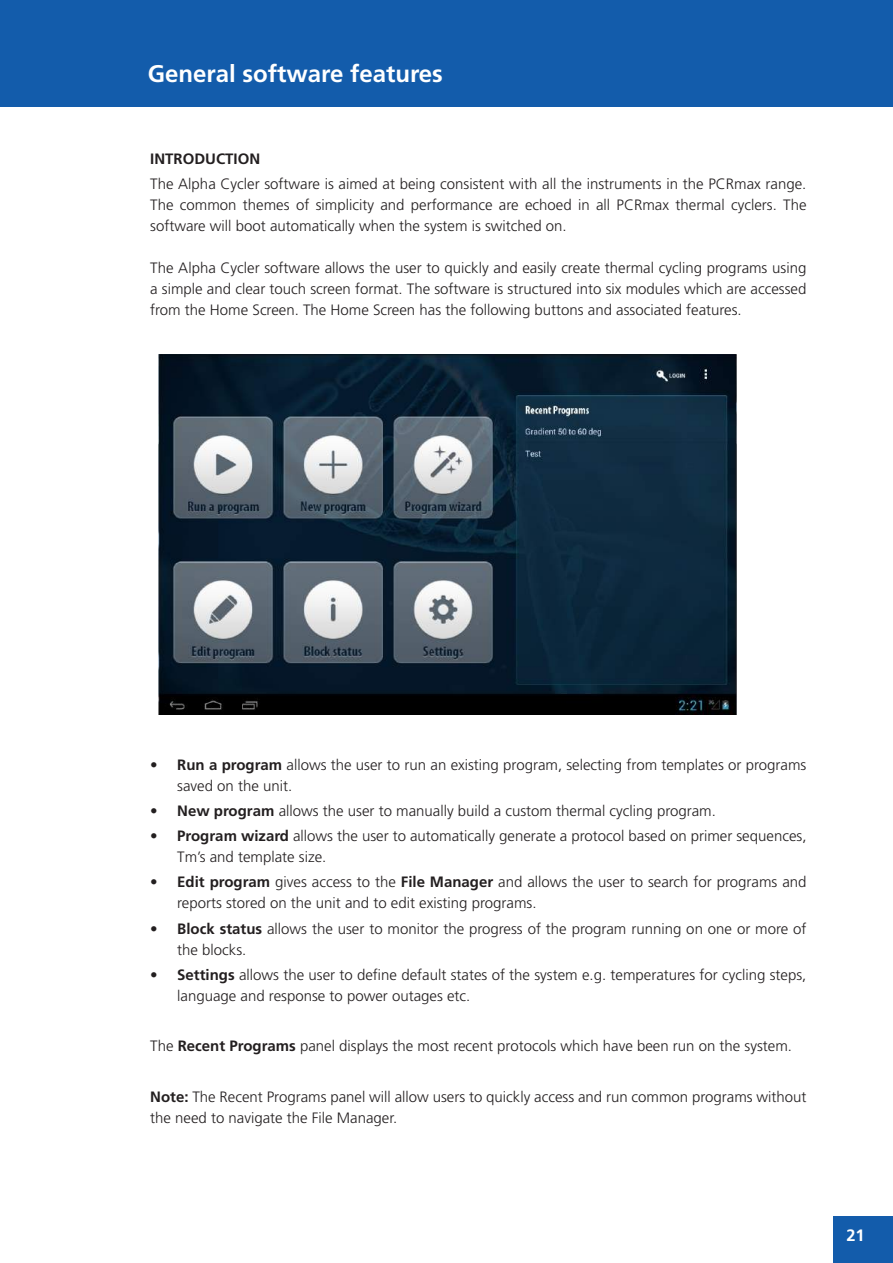
<style>
.page{position:relative;width:893px;height:1263px;background:#fff}
.page>*{position:absolute;margin:0;border:0;box-sizing:border-box;transform-origin:0 0}
.t1{font:700 24px "Frutiger";color:#fff}
.t2{font:700 16.5px "Frutiger";color:#fff}
.t3{font:300 15px/21px "Frutiger";color:#231f20}
.t4{font:700 15px "Frutiger";color:#231f20}
.s1{font-weight:700}
</style>
<div class="page">
<div style="left:0;top:0;width:893px;height:106px;background:#135cab"></div>
<div style="left:833px;top:1216px;width:60px;height:47px;background:#135cab"></div>
<img style="left:158px;top:354px;width:578px;height:360px">
<h1 class="t1" style="left:148px;top:59px;width:297px">General software features</h1>
<p class="t4" style="left:150px;top:150px;width:54px">Introducti</p>
<p class="t4" style="left:238px;top:150px;width:24px">on</p>
<p class="t3" style="left:150px;top:173px;width:658px;text-align:justify">The Alpha Cycler software is aimed at being consistent with all the instruments in the PCRmax range.<br>The common themes of simplicity and performance are echoed in all PCRmax thermal cyclers. The software will boot automatically when the system is switched on.</p>
<p class="t3" style="left:150px;top:257px;width:658px;text-align:justify">The Alpha Cycler software allows the user to quickly and easily create thermal cycling programs using a simple and clear touch screen format. The software is structured into six modules which are accessed from the Home Screen. The Home Screen has the following buttons and associated features.</p>
<p class="t3" style="left:177px;top:754px;width:631px;text-indent:-27px"><span class="s1">• Run a program</span> allows the user to run an existing program, selecting from templates or programs saved on the unit.</p>
<p class="t3" style="left:150px;top:800px;width:567px"><span class="s1">• New program</span> allows the user to manually build a custom thermal cycling program.</p>
<p class="t3" style="left:177px;top:825px;width:631px;text-indent:-27px"><span class="s1">• Program wizard</span> allows the user to automatically generate a protocol based on primer sequences,<br>Tm’s and template size.</p>
<p class="t3" style="left:177px;top:871px;width:631px;text-indent:-27px"><span class="s1">• Edit program</span> gives access to the <span class="s1">File Manager</span> and allows the user to search for programs and reports stored on the unit and to edit existing programs.</p>
<p class="t3" style="left:177px;top:918px;width:631px;text-indent:-27px"><span class="s1">• Block status</span> allows the user to monitor the progress of the program running on one or more of the blocks.</p>
<p class="t3" style="left:177px;top:964px;width:631px;text-indent:-27px"><span class="s1">• Settings</span> allows the user to define default states of the system e.g. temperatures for cycling steps, language and response to power outages etc.</p>
<p class="t3" style="left:150px;top:1035px;width:643px">The <span class="s1">Recent Programs</span> panel displays the most recent protocols which have been run on the system.</p>
<p class="t3" style="left:150px;top:1086px;width:658px"><span class="s1">Note:</span> The Recent Programs panel will allow users to quickly access and run common programs without the need to navigate the File Manager.</p>
<p class="t2" style="left:846px;top:1225px;width:20px">21</p>
</div>
